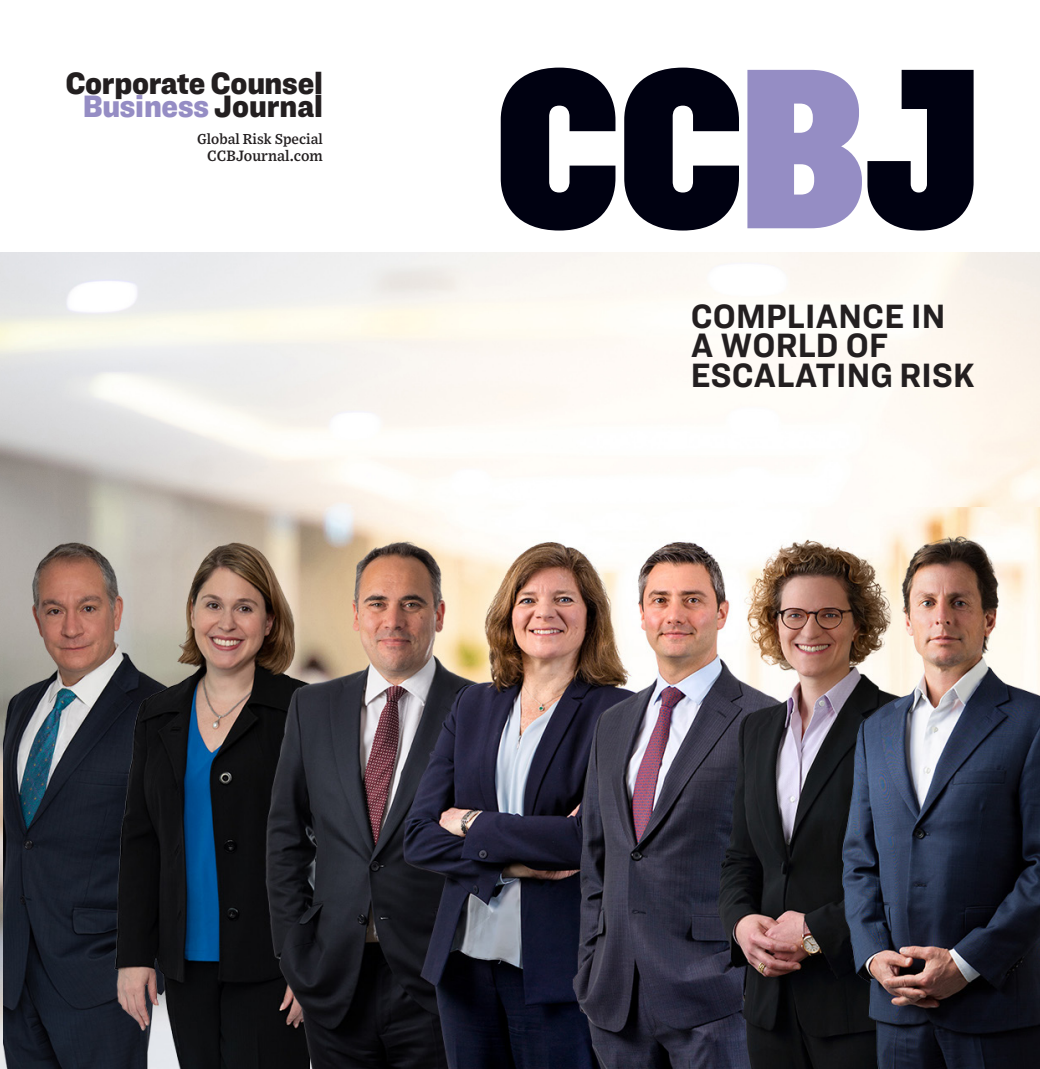
<style>
.page{position:relative;width:1040px;height:1069px;background:#fff}
.page>*{position:absolute;margin:0;border:0;box-sizing:border-box;transform-origin:0 0}
.t1{font:700 35px "Ringside Narrow";letter-spacing:.005em;color:#231f20}
.t2{font:900 32.2px/23.6px "Ringside Narrow";letter-spacing:-.01em;color:#231f20;text-align:center}
.t3{font:500 14.88px "Exchange";color:#231f20}
.t4{font:500 14.35px "Exchange";color:#231f20}
.s1{color:#958dc4}
</style>
<div class="page">
<img style="left:0;top:252px;width:1040px;height:816px">
<img style="left:4px;top:507px;width:1036px;height:561px">
<svg style="left:747px;top:70px;width:226px;height:160px"></svg>
<svg style="left:500px;top:68px;width:239px;height:162px"></svg>
<p class="t2" style="left:65px;top:70px;width:259px">Corporate Counsel<br><span class="s1">Business</span> Journal</p>
<p class="t4" style="left:197px;top:127px;width:127px">Global Risk Special</p>
<p class="t3" style="left:207px;top:144px;width:117px">CCBJournal.com</p>
<p class="t1" style="left:690px;top:290px;width:256px">COMPLIANCE IN</p>
<p class="t1" style="left:690px;top:320px;width:199px">A WORLD OF</p>
<p class="t1" style="left:690px;top:350px;width:285px">ESCALATING RISK</p>
</div>
